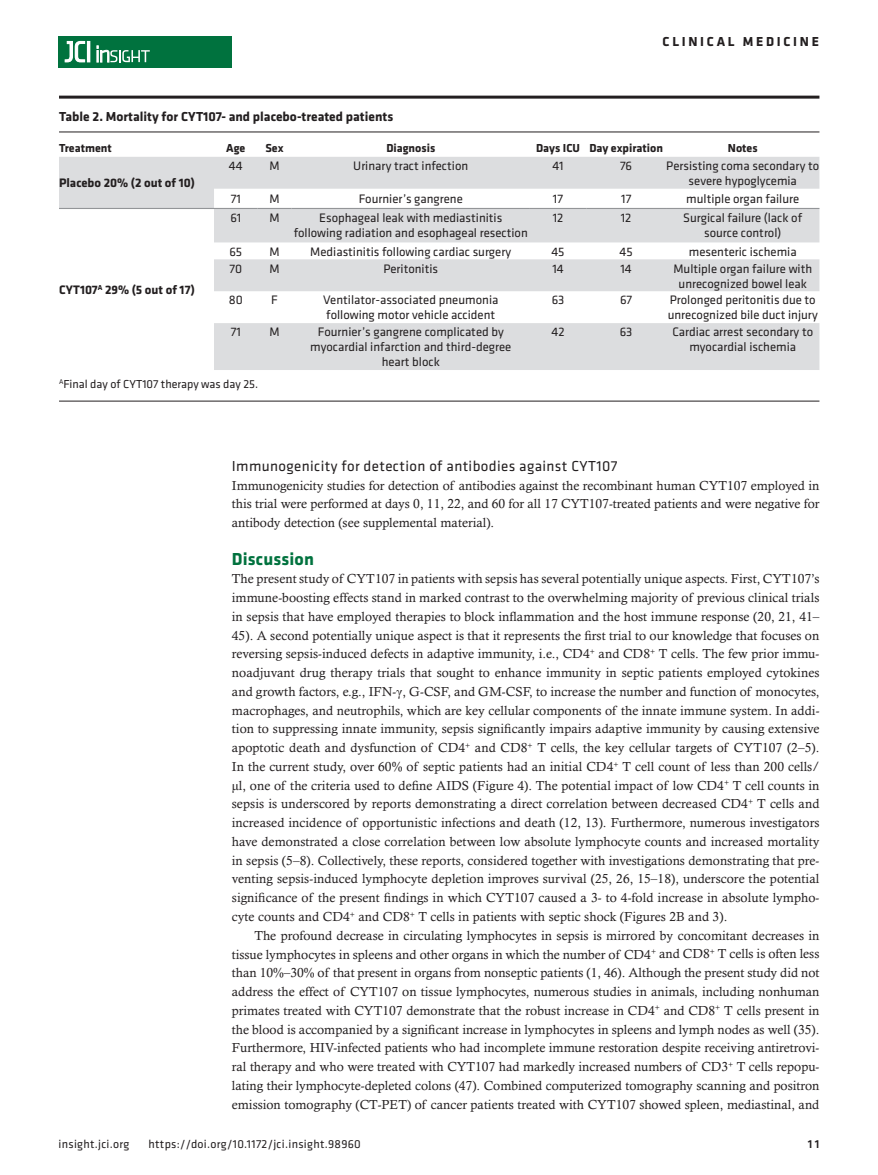
<style>
.page{position:relative;width:878px;height:1175px;background:#fff}
.page>*{position:absolute;margin:0;border:0;box-sizing:border-box;transform-origin:0 0}
.t1{font:700 18px "Klavika";letter-spacing:.01em;color:#00723e}
.t2{font:15px "Klavika Basic";letter-spacing:.025em;color:#231f20}
.t3{font:700 13.5px "Klavika Basic";color:#231f20}
.t4{font:700 13.5px "Klavika Basic";letter-spacing:.2em;color:#231f20}
.t5{font:13.2px/18.8px "Calisto MT Std";color:#231f20;text-align:justify}
.t6{font:12.75px/15px "Klavika";color:#231f20;text-align:center}
.t7{font:700 12.75px "Klavika";color:#231f20}
.t8{font:12px "Klavika Basic";letter-spacing:.025em;color:#231f20}
.t9{font:700 12px "Klavika";color:#231f20}
.t10{font:12px "Klavika Basic";color:#231f20}
.t11{font:500 12px "Klavika Basic";color:#231f20}
.s1{font-family:"Times New Roman"}
</style>
<div class="page">
<div style="left:59px;top:36px;width:173px;height:31px;background:#00723e"></div>
<hr style="left:87px;top:41px;width:3px;height:21px;background:#fff">
<svg style="left:64px;top:41px;width:21px;height:22px"></svg>
<svg style="left:97px;top:46px;width:53px;height:16px"></svg>
<hr style="left:59px;top:96px;width:760px;height:3px;background:#231f20">
<hr style="left:59px;top:132px;width:760px;height:1px;background:#231f20">
<hr style="left:59px;top:401px;width:760px;height:1px;background:#231f20">
<svg style="left:59px;top:157px;width:760px;height:213px;fill:#dcdddf"></svg>
<div style="left:59px;top:208px;width:155px;height:162px;background:#fff"></div>
<hr style="left:59px;top:208px;width:155px;height:1px;background:#939598">
<hr style="left:214px;top:208px;width:43px;height:1px;background:#939598">
<hr style="left:257px;top:208px;width:34px;height:1px;background:#939598">
<hr style="left:291px;top:208px;width:239px;height:1px;background:#939598">
<hr style="left:530px;top:208px;width:56px;height:1px;background:#939598">
<hr style="left:586px;top:208px;width:80px;height:1px;background:#939598">
<hr style="left:666px;top:208px;width:153px;height:1px;background:#939598">
<p class="t4" style="left:662px;top:32px;width:158px">CLINICAL MEDICINE</p>
<p class="t3" style="left:59px;top:107px;width:335px">Table 2. Mortality for CYT107- and placebo-treated patients</p>
<p class="t9" style="left:59px;top:139px;width:54px">Treatment</p>
<p class="t9" style="left:226px;top:139px;width:21px">Age</p>
<p class="t9" style="left:265px;top:139px;width:20px">Sex</p>
<p class="t9" style="left:386px;top:139px;width:50px">Diagnosis</p>
<p class="t9" style="left:536px;top:139px;width:128px">Days ICU Day expiration</p>
<p class="t9" style="left:727px;top:139px;width:31px">Notes</p>
<p class="t7" style="left:59px;top:174px;width:137px">Placebo 20% (2 out of 10)</p>
<p class="t6" style="left:229px;top:158px;width:15px">44</p>
<p class="t6" style="left:269px;top:158px;width:12px">M</p>
<p class="t6" style="left:353px;top:158px;width:116px">Urinary tract infection</p>
<p class="t6" style="left:552px;top:158px;width:13px">41</p>
<p class="t6" style="left:620px;top:158px;width:14px">76</p>
<p class="t6" style="left:666px;top:158px;width:154px">Persisting coma secondary to severe hypoglycemia</p>
<p class="t6" style="left:231px;top:191px;width:12px">71</p>
<p class="t6" style="left:269px;top:191px;width:12px">M</p>
<p class="t6" style="left:358px;top:191px;width:106px">Fournier’s gangrene</p>
<p class="t6" style="left:553px;top:191px;width:12px">17</p>
<p class="t6" style="left:621px;top:191px;width:12px">17</p>
<p class="t6" style="left:686px;top:191px;width:114px">multiple organ failure</p>
<p class="t6" style="left:230px;top:209px;width:12px">61</p>
<p class="t6" style="left:269px;top:209px;width:12px">M</p>
<p class="t6" style="left:294px;top:209px;width:235px">Esophageal leak with mediastinitis following radiation and esophageal resection</p>
<p class="t6" style="left:552px;top:209px;width:12px">12</p>
<p class="t6" style="left:620px;top:209px;width:12px">12</p>
<p class="t6" style="left:683px;top:209px;width:120px">Surgical failure (lack of source control)</p>
<p class="t6" style="left:229px;top:243px;width:14px">65</p>
<p class="t6" style="left:269px;top:243px;width:12px">M</p>
<p class="t6" style="left:310px;top:243px;width:202px">Mediastinitis following cardiac surgery</p>
<p class="t6" style="left:551px;top:243px;width:15px">45</p>
<p class="t6" style="left:619px;top:243px;width:15px">45</p>
<p class="t6" style="left:688px;top:243px;width:109px">mesenteric ischemia</p>
<p class="t6" style="left:229px;top:260px;width:14px">70</p>
<p class="t6" style="left:269px;top:260px;width:12px">M</p>
<p class="t6" style="left:383px;top:260px;width:56px">Peritonitis</p>
<p class="t6" style="left:552px;top:260px;width:13px">14</p>
<p class="t6" style="left:620px;top:260px;width:13px">14</p>
<p class="t6" style="left:673px;top:260px;width:140px">Multiple organ failure with unrecognized bowel leak</p>
<p class="t6" style="left:229px;top:292px;width:15px">80</p>
<p class="t6" style="left:271px;top:292px;width:8px">F</p>
<p class="t6" style="left:323px;top:292px;width:177px;text-align:left">Ventilator-associated pneumonia following motor vehicle accident</p>
<p class="t6" style="left:551px;top:292px;width:14px">63</p>
<p class="t6" style="left:620px;top:292px;width:14px">67</p>
<p class="t6" style="left:667px;top:292px;width:152px;text-align:left">Prolonged peritonitis due to unrecognized bile duct injury</p>
<p class="t6" style="left:231px;top:324px;width:12px">71</p>
<p class="t6" style="left:269px;top:324px;width:12px">M</p>
<p class="t6" style="left:310px;top:324px;width:202px">Fournier’s gangrene complicated by myocardial infarction and third-degree heart block</p>
<p class="t6" style="left:551px;top:324px;width:15px">42</p>
<p class="t6" style="left:619px;top:324px;width:14px">63</p>
<p class="t6" style="left:672px;top:324px;width:142px">Cardiac arrest secondary to myocardial ischemia</p>
<p class="t10" style="left:59px;top:376px;width:201px"><sup>A</sup>Final day of CYT107 therapy was day 25.</p>
<p class="t7" style="left:59px;top:280px;width:137px">CYT107<sup>A</sup> 29% (5 out of 17)</p>
<p class="t2" style="left:232px;top:456px;width:387px">Immunogenicity for detection of antibodies against CYT107</p>
<p class="t5" style="left:232px;top:475px;width:589px">Immunogenicity studies for detection of antibodies against the recombinant human CYT107 employed in this trial were performed at days 0, 11, 22, and 60 for all 17 CYT107-treated patients and were negative for antibody detection (see supplemental material).</p>
<h1 class="t1" style="left:232px;top:545px;width:84px">Discussion</h1>
<p class="t5" style="left:232px;top:569px;width:589px">The present study of CYT107 in patients with sepsis has several potentially unique aspects. First, CYT107’s immune-boosting effects stand in marked contrast to the overwhelming majority of previous clinical trials in sepsis that have employed therapies to block inflammation and the host immune response (20, 21, 41– 45). A second potentially unique aspect is that it represents the first trial to our knowledge that focuses on reversing sepsis-induced defects in adaptive immunity, i.e., CD4<sup>+</sup> and CD8<sup>+</sup> T cells. The few prior immu&shy;noadjuvant drug therapy trials that sought to enhance immunity in septic patients employed cytokines and growth factors, e.g., IFN-<span class="s1">γ</span>, G-CSF, and GM-CSF, to increase the number and function of monocytes, macrophages, and neutrophils, which are key cellular components of the innate immune system. In addi&shy;tion to suppressing innate immunity, sepsis significantly impairs adaptive immunity by causing extensive apoptotic death and dysfunction of CD4<sup>+</sup> and CD8<sup>+</sup> T cells, the key cellular targets of CYT107 (2–5).<br>In the current study, over 60% of septic patients had an initial CD4<sup>+</sup> T cell count of less than 200 cells/ <span class="s1">μ</span>l, one of the criteria used to define AIDS (Figure 4). The potential impact of low CD4<sup>+</sup> T cell counts in sepsis is underscored by reports demonstrating a direct correlation between decreased CD4<sup>+</sup> T cells and increased incidence of opportunistic infections and death (12, 13). Furthermore, numerous investigators have demonstrated a close correlation between low absolute lymphocyte counts and increased mortality in sepsis (5–8). Collectively, these reports, considered together with investigations demonstrating that pre&shy;venting sepsis-induced lymphocyte depletion improves survival (25, 26, 15–18), underscore the potential significance of the present findings in which CYT107 caused a 3- to 4-fold increase in absolute lympho&shy;cyte counts and CD4<sup>+</sup> and CD8<sup>+</sup> T cells in patients with septic shock (Figures 2B and 3).</p>
<p class="t5" style="left:232px;top:925px;width:589px;text-indent:23px">The profound decrease in circulating lymphocytes in sepsis is mirrored by concomitant decreases in tissue lymphocytes in spleens and other organs in which the number of CD4<sup>+</sup> and CD8<sup>+</sup> T cells is often less than 10%–30% of that present in organs from nonseptic patients (1, 46). Although the present study did not address the effect of CYT107 on tissue lymphocytes, numerous studies in animals, including nonhuman primates treated with CYT107 demonstrate that the robust increase in CD4<sup>+</sup> and CD8<sup>+</sup> T cells present in the blood is accompanied by a significant increase in lymphocytes in spleens and lymph nodes as well (35).<br>Furthermore, HIV-infected patients who had incomplete immune restoration despite receiving antiretrovi&shy;ral therapy and who were treated with CYT107 had markedly increased numbers of CD3<sup>+</sup> T cells repopu&shy;lating their lymphocyte-depleted colons (47). Combined computerized tomography scanning and positron emission tomography (CT-PET) of cancer patients treated with CYT107 showed spleen, mediastinal, and</p>
<p class="t8" style="left:58px;top:1135px;width:72px">insight.jci.org</p>
<p class="t8" style="left:148px;top:1135px;width:214px">https://doi.org/10.1172/jci.insight.98960</p>
<p class="t11" style="left:807px;top:1135px;width:13px">11</p>
</div>
